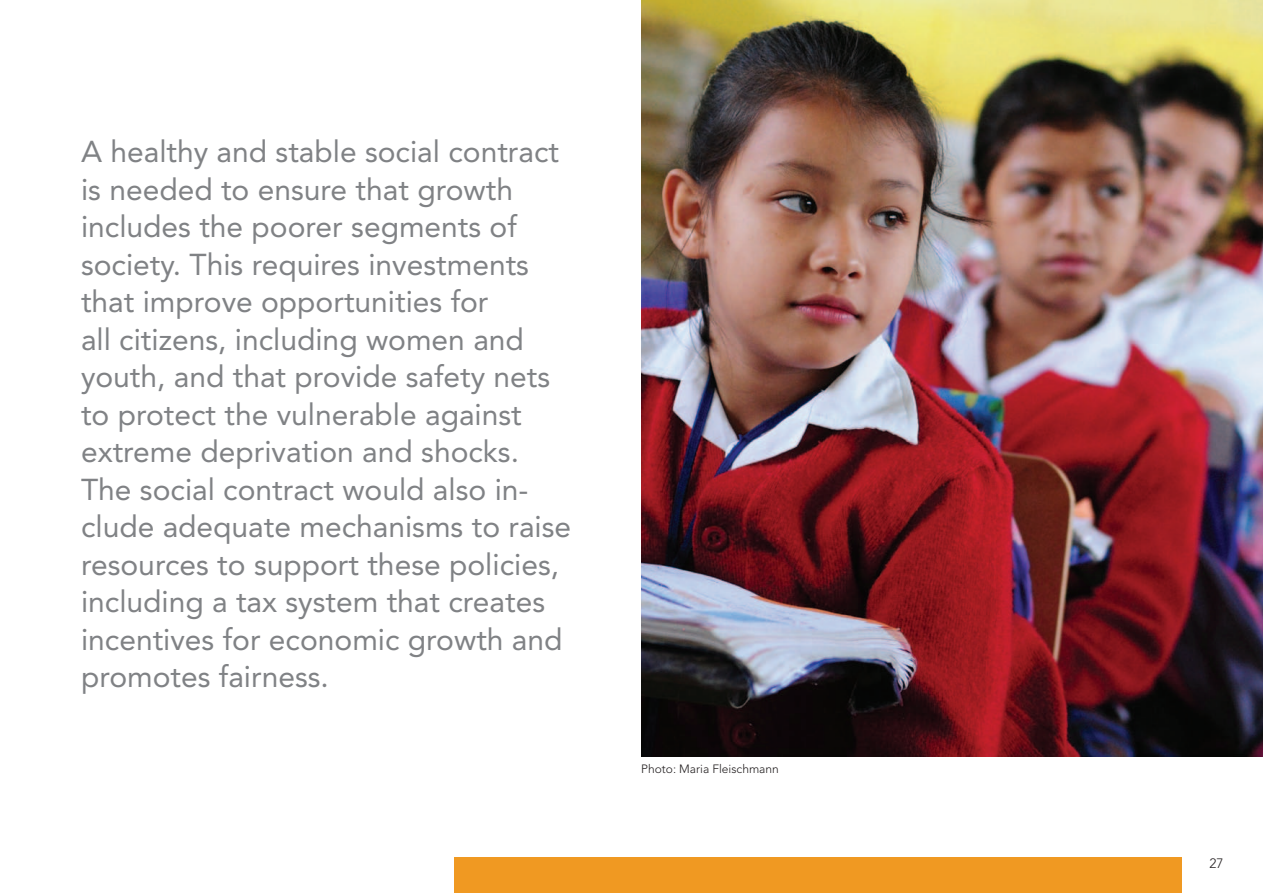
<style>
.page{position:relative;width:1263px;height:893px;background:#fff}
.page>*{position:absolute;margin:0;border:0;box-sizing:border-box;transform-origin:0 0}
._0_highlighted{font:30px/37.5px "Avenir LT Std";color:#808285}
.t1{font:300 13.5px "Avenir LT Std";color:#231f20}
.photo{font:300 12px "Avenir LT Std";color:#231f20}
</style>
<div class="page">
<div style="left:454px;top:857px;width:728px;height:36px;background:#f09922"></div>
<img style="left:641px;top:0;width:622px;height:756px">
<p class="_0_highlighted" style="left:81px;top:133px;width:492px">A healthy and stable social contract is needed to ensure that growth includes the poorer segments of society. This requires investments that improve opportunities for<br>all citizens, including women and youth, and that provide safety nets to protect the vulnerable against extreme deprivation and shocks.<br>The social contract would also in&shy;clude adequate mechanisms to raise resources to support these policies, including a tax system that creates incentives for economic growth and promotes fairness.</p>
<p class="photo" style="left:641px;top:761px;width:139px">Photo: Maria Fleischmann</p>
<p class="t1" style="left:1209px;top:855px;width:16px">27</p>
</div>
